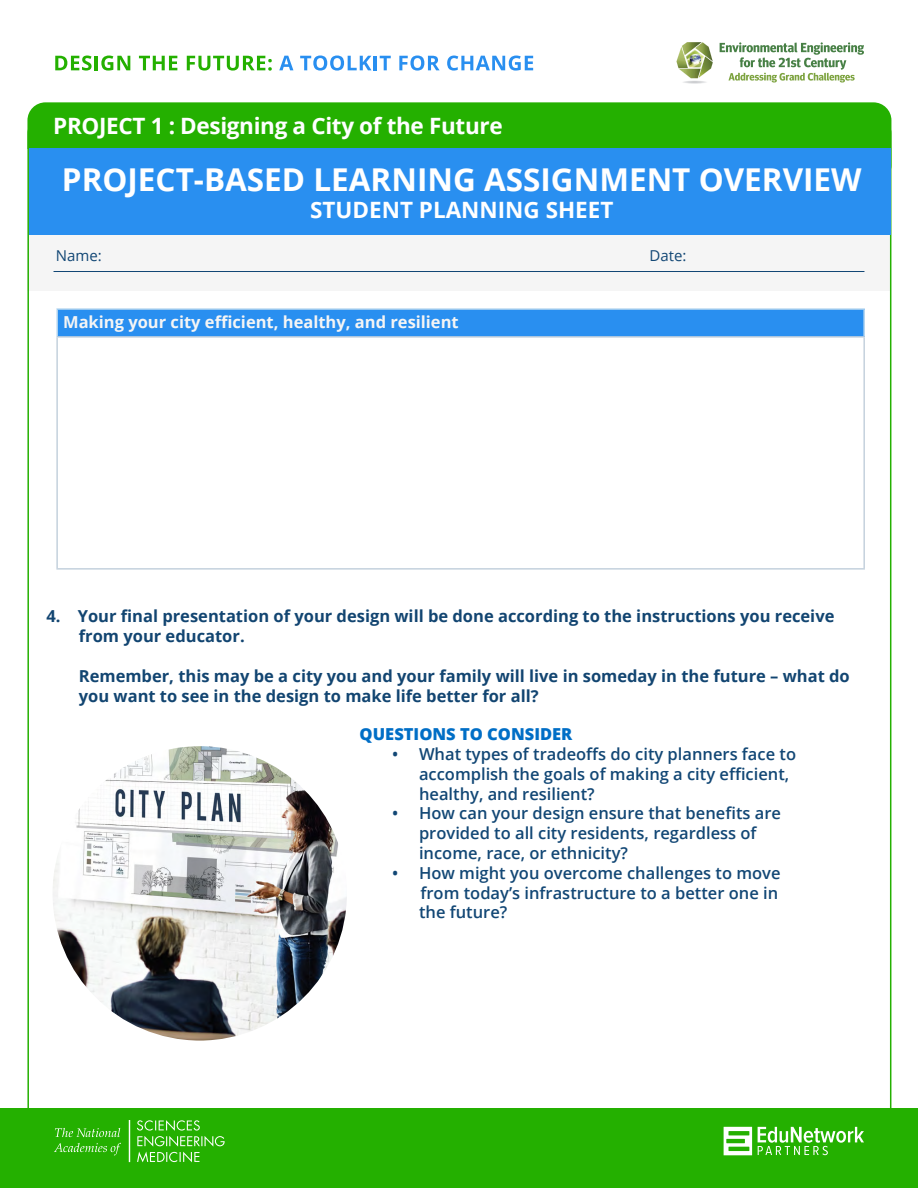
<style>
.page{position:relative;width:918px;height:1188px;background:#fff}
.page>*{position:absolute;margin:0;border:0;box-sizing:border-box;transform-origin:0 0}
.t1{font:700 31.5px "Open Sans";color:#fff}
.t2{font:700 22.5px "Open Sans";letter-spacing:-.015em;color:#fff}
.t3{font:600 16.5px/19.8px "Open Sans";color:#124775}
.t4{font:700 16.5px/19.8px "Open Sans";color:#124571}
.t5{font:700 16.5px "Open Sans";color:#f5f5f5}
.t6{font:800 16.5px "Open Sans";color:#006ec6}
.t7{font:15px "Open Sans";color:#124775}
</style>
<div class="page">
<svg style="left:676px;top:42px;width:37px;height:36px"></svg>
<img style="left:686px;top:49px;width:18px;height:18px">
<svg style="left:720px;top:42px;width:144px;height:41px"></svg>
<svg style="left:55px;top:56px;width:37px;height:15px"></svg>
<hr style="left:95px;top:56px;width:3px;height:14px;background:#24b000">
<svg style="left:101px;top:56px;width:29px;height:15px"></svg>
<svg style="left:139px;top:56px;width:38px;height:14px"></svg>
<svg style="left:187px;top:56px;width:85px;height:15px"></svg>
<svg style="left:279px;top:56px;width:14px;height:14px"></svg>
<svg style="left:300px;top:55px;width:71px;height:16px"></svg>
<hr style="left:374px;top:56px;width:3px;height:14px;background:#298ff0">
<svg style="left:380px;top:56px;width:11px;height:14px"></svg>
<svg style="left:399px;top:55px;width:41px;height:16px"></svg>
<svg style="left:447px;top:56px;width:86px;height:15px"></svg>
<div style="left:27px;top:102px;width:864px;height:81px;background:#24b000;border-radius:18px"></div>
<div style="left:27px;top:150px;width:864px;height:141px;background:#f5f5f5"></div>
<div style="left:0;top:1108px;width:918px;height:80px;background:#24b000"></div>
<svg style="left:758px;top:1127px;width:106px;height:28px"></svg>
<svg style="left:724px;top:1127px;width:28px;height:28px"></svg>
<svg style="left:54px;top:1143px;width:67px;height:12px"></svg>
<svg style="left:55px;top:1128px;width:65px;height:9px"></svg>
<svg style="left:137px;top:1120px;width:88px;height:42px"></svg>
<hr style="left:129px;top:1120px;width:1px;height:42px;background:#fff">
<div style="left:29px;top:148px;width:861px;height:87px;background:#298ff0"></div>
<hr style="left:54px;top:271px;width:810px;height:1px;background:#124775">
<div style="left:57px;top:309px;width:807px;height:28px;background:#298ff0"></div>
<hr style="left:56px;top:336px;width:809px;height:2px;background:#c4d1dd">
<hr style="left:56px;top:338px;width:2px;height:230px;background:#c4d1dd">
<hr style="left:863px;top:338px;width:2px;height:230px;background:#c4d1dd">
<hr style="left:56px;top:568px;width:809px;height:2px;background:#c4d1dd">
<hr style="left:56px;top:308px;width:809px;height:2px;background:#bfdbf1">
<hr style="left:56px;top:310px;width:2px;height:26px;background:#bfdbf1">
<hr style="left:863px;top:310px;width:2px;height:26px;background:#bfdbf1">
<img style="left:53px;top:746px;width:294px;height:295px;border-radius:147px">
<h2 class="t2" style="left:53px;top:110px;width:451px">PROJECT 1 : Designing a City of the Future</h2>
<h1 class="t1" style="left:62px;top:158px;width:801px">PROJECT-BASED LEARNING ASSIGNMENT OVERVIEW</h1>
<h2 class="t2" style="left:310px;top:194px;width:305px">STUDENT PLANNING SHEET</h2>
<p class="t7" style="left:56px;top:245px;width:48px">Name:</p>
<p class="t7" style="left:649px;top:245px;width:38px">Date:</p>
<p class="t5" style="left:63px;top:310px;width:397px">Making your city efficient, healthy, and resilient</p>
<p class="t4" style="left:79px;top:606px;width:757px;text-indent:-32px">4. Your final presentation of your design will be done according to the instructions you receive from your educator.</p>
<p class="t4" style="left:79px;top:666px;width:772px">Remember, this may be a city you and your family will live in someday in the future – what do you want to see in the design to make life better for all?</p>
<p class="t6" style="left:360px;top:722px;width:214px">QUESTIONS TO CONSIDER</p>
<p class="t3" style="left:419px;top:744px;width:379px;text-indent:-27px">• What types of tradeoffs do city planners face to accomplish the goals of making a city efficient, healthy, and resilient?</p>
<p class="t3" style="left:419px;top:803px;width:363px;text-indent:-27px">• How can your design ensure that benefits are provided to all city residents, regardless of income, race, or ethnicity?</p>
<p class="t3" style="left:419px;top:862px;width:363px;text-indent:-27px">• How might you overcome challenges to move from today’s infrastructure to a better one in the future?</p>
</div>
